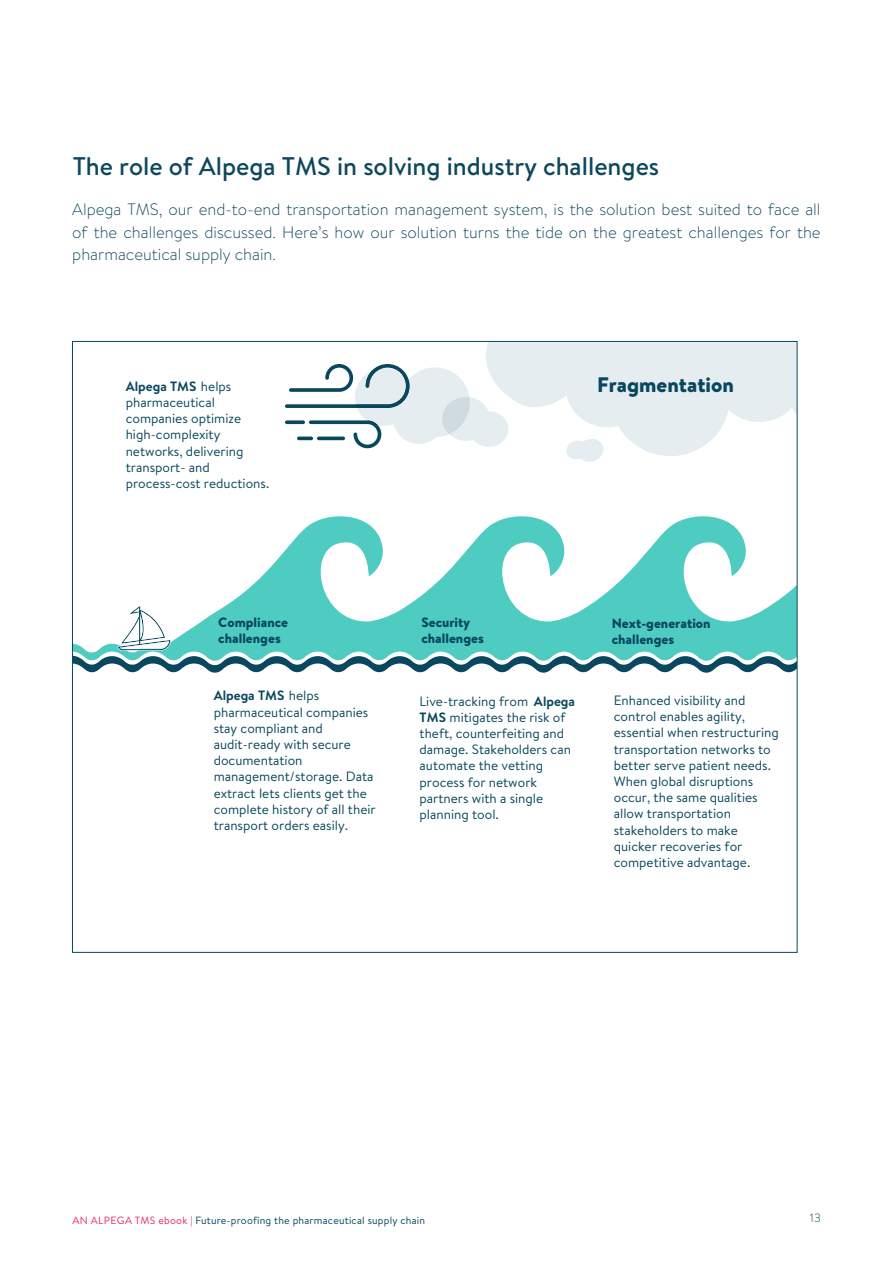
<style>
.page{position:relative;width:893px;height:1263px;background:#fff}
.page>*{position:absolute;margin:0;border:0;box-sizing:border-box;transform-origin:0 0}
.t1{font:500 25.5px "Brandon Text";color:#0e485e}
.t2{font:900 21px "Brandon Text";color:#08475e}
.t3{font:300 16.5px/22.5px "Brandon Text";color:#0e485e;text-align:justify}
.t4{font:13.5px/16.2px "Brandon Text";color:#08475e}
.t5{font:900 13.5px/16.2px "Brandon Text";color:#08475e}
.t6{font:700 13.5px "Brandon Text";color:#08475e}
.t7{font:300 12px "Brandon Text";color:#02475e}
.t8{font:10.5px "Brandon Text";letter-spacing:.02em;color:#03475e}
.s1{font-weight:400}
.s2{font-weight:700}
.s3{color:#ed2760}
</style>
<div class="page">
<svg style="left:225px;top:509px;width:573px;height:97px"></svg>
<svg style="left:486px;top:342px;width:312px;height:122px;fill:#e6edf0"></svg>
<svg style="left:74px;top:606px;width:724px;height:68px"></svg>
<div style="left:167px;top:648px;width:13px;height:6px;background:#4fccc2;border-radius:50%"></div>
<div style="left:206px;top:648px;width:18px;height:6px;background:#4fccc2;border-radius:50%"></div>
<hr style="left:248px;top:648px;width:17px;height:4px;background:#4fccc2;border-radius:50%">
<div style="left:289px;top:647px;width:17px;height:6px;background:#4fccc2;border-radius:50%"></div>
<div style="left:330px;top:646px;width:17px;height:8px;background:#4fccc2;border-radius:50%"></div>
<div style="left:371px;top:646px;width:18px;height:7px;background:#4fccc2;border-radius:50%"></div>
<div style="left:411px;top:647px;width:19px;height:6px;background:#4fccc2;border-radius:50%"></div>
<div style="left:452px;top:647px;width:18px;height:7px;background:#4fccc2;border-radius:50%"></div>
<div style="left:494px;top:647px;width:17px;height:6px;background:#4fccc2;border-radius:50%"></div>
<div style="left:534px;top:647px;width:20px;height:6px;background:#4fccc2;border-radius:50%"></div>
<div style="left:574px;top:647px;width:19px;height:6px;background:#4fccc2;border-radius:50%"></div>
<div style="left:614px;top:646px;width:18px;height:7px;background:#4fccc2;border-radius:50%"></div>
<div style="left:655px;top:645px;width:20px;height:9px;background:#4fccc2;border-radius:50%"></div>
<div style="left:697px;top:645px;width:19px;height:9px;background:#4fccc2;border-radius:50%"></div>
<div style="left:738px;top:645px;width:18px;height:8px;background:#4fccc2;border-radius:50%"></div>
<div style="left:776px;top:641px;width:22px;height:13px;background:#4fccc2;border-radius:50%"></div>
<svg style="left:285px;top:364px;width:223px;height:84px"></svg>
<svg style="left:565px;top:439px;width:40px;height:23px"></svg>
<p class="t1" style="left:73px;top:149px;width:588px">The role of Alpega TMS in solving industry challenges</p>
<p class="t3" style="left:72px;top:198px;width:750px">Alpega TMS, our end-to-end transportation management system, is the solution best suited to face all of the challenges discussed. Here’s how our solution turns the tide on the greatest challenges for the pharmaceutical supply chain.</p>
<p class="t6" style="left:126px;top:377px;width:107px">Alpega TMS <span class="s1">helps</span></p>
<h2 class="t2" style="left:597px;top:370px;width:138px">Fragmentation</h2>
<p class="t4" style="left:126px;top:394px;width:145px">pharmaceutical companies optimize high-complexity networks, delivering transport- and process-cost reductions.</p>
<p class="t5" style="left:218px;top:613px;width:71px">Compliance challenges</p>
<p class="t5" style="left:421px;top:613px;width:64px">Security challenges</p>
<p class="t5" style="left:612px;top:614px;width:100px">Next-generation challenges</p>
<p class="t4" style="left:214px;top:687px;width:164px"><span class="s2">Alpega TMS</span> helps pharmaceutical companies stay compliant and audit-ready with secure documentation management/storage. Data extract lets clients get the complete history of all their transport orders easily.</p>
<p class="t4" style="left:420px;top:692px;width:157px">Live-tracking from <span class="s2">Alpega<br>TMS</span> mitigates the risk of theft, counterfeiting and damage. Stakeholders can automate the vetting process for network partners with a single planning tool.</p>
<p class="t4" style="left:614px;top:692px;width:166px">Enhanced visibility and control enables agility, essential when restructuring transportation networks to better serve patient needs.<br>When global disruptions occur, the same qualities allow transportation stakeholders to make quicker recoveries for competitive advantage.</p>
<p class="t8" style="left:72px;top:1213px;width:354px"><span class="s3">AN ALPEGA TMS ebook |</span> Future-proofing the pharmaceutical supply chain</p>
<p class="t7" style="left:810px;top:1210px;width:13px">13</p>
</div>
